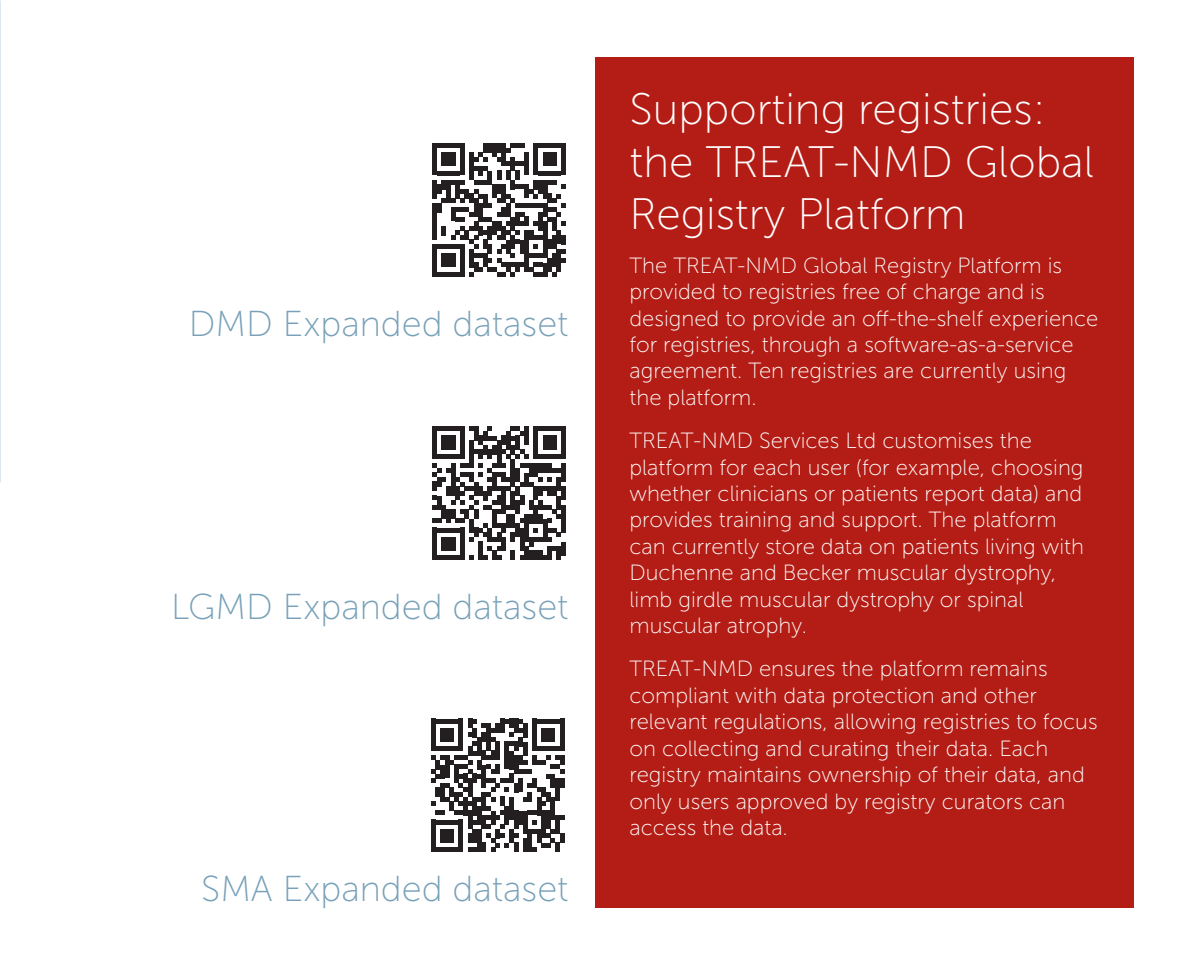
<style>
.page{position:relative;width:1191px;height:964px;background:#fff}
.page>*{position:absolute;margin:0;border:0;box-sizing:border-box;transform-origin:0 0}
.Body_text{font:44px/52.8px "Museo Sans 100";color:#fff}
.Section_Heading{font:36px "Museo Sans 100";color:#78a1b9}
.Body_text-2{font:22px/26.4px "Museo Sans 100";color:#fff}
</style>
<div class="page">
<div style="left:595px;top:57px;width:539px;height:850px;background:#b41d15"></div>
<div style="left:432px;top:143px;width:5px;height:9px;background:#231f20"></div>
<div style="left:432px;top:152px;width:5px;height:10px;background:#231f20"></div>
<div style="left:432px;top:161px;width:5px;height:14px;background:#231f20"></div>
<div style="left:432px;top:180px;width:5px;height:18px;background:#231f20"></div>
<div style="left:432px;top:203px;width:5px;height:37px;background:#231f20"></div>
<div style="left:432px;top:244px;width:5px;height:32px;background:#231f20"></div>
<svg style="left:437px;top:143px;width:129px;height:133px"></svg>
<svg style="left:432px;top:427px;width:129px;height:133px"></svg>
<div style="left:556px;top:546px;width:5px;height:14px;background:#231f20"></div>
<div style="left:561px;top:427px;width:5px;height:9px;background:#231f20"></div>
<div style="left:561px;top:436px;width:5px;height:9px;background:#231f20"></div>
<div style="left:561px;top:445px;width:5px;height:14px;background:#231f20"></div>
<div style="left:561px;top:463px;width:5px;height:19px;background:#231f20"></div>
<div style="left:561px;top:486px;width:5px;height:14px;background:#231f20"></div>
<div style="left:561px;top:505px;width:5px;height:27px;background:#231f20"></div>
<div style="left:561px;top:541px;width:5px;height:14px;background:#231f20"></div>
<svg style="left:431px;top:719px;width:133px;height:133px"></svg>
<hr style="left:560px;top:833px;width:4px;height:10px;background:#231f20">
<p class="Section_Heading" style="left:189px;top:305px;width:381px">DMD Expanded dataset</p>
<p class="Section_Heading" style="left:171px;top:587px;width:399px">LGMD Expanded dataset</p>
<p class="Section_Heading" style="left:201px;top:870px;width:369px">SMA Expanded dataset</p>
<p class="Body_text" style="left:629px;top:83px;width:466px">Supporting registries: the TREAT-NMD Global<br>Registry Platform</p>
<p class="Body_text-2" style="left:629px;top:252px;width:470px">The TREAT-NMD Global Registry Platform is provided to registries free of charge and is designed to provide an off-the-shelf experience for registries, through a software-as-a-service agreement. Ten registries are currently using the platform.</p>
<p class="Body_text-2" style="left:629px;top:428px;width:456px">TREAT-NMD Services Ltd customises the platform for each user (for example, choosing whether clinicians or patients report data) and provides training and support. The platform can currently store data on patients living with Duchenne and Becker muscular dystrophy, limb girdle muscular dystrophy or spinal muscular atrophy.</p>
<p class="Body_text-2" style="left:629px;top:656px;width:469px">TREAT-NMD ensures the platform remains compliant with data protection and other relevant regulations, allowing registries to focus on collecting and curating their data. Each registry maintains ownership of their data, and only users approved by registry curators can access the data.</p>
</div>
